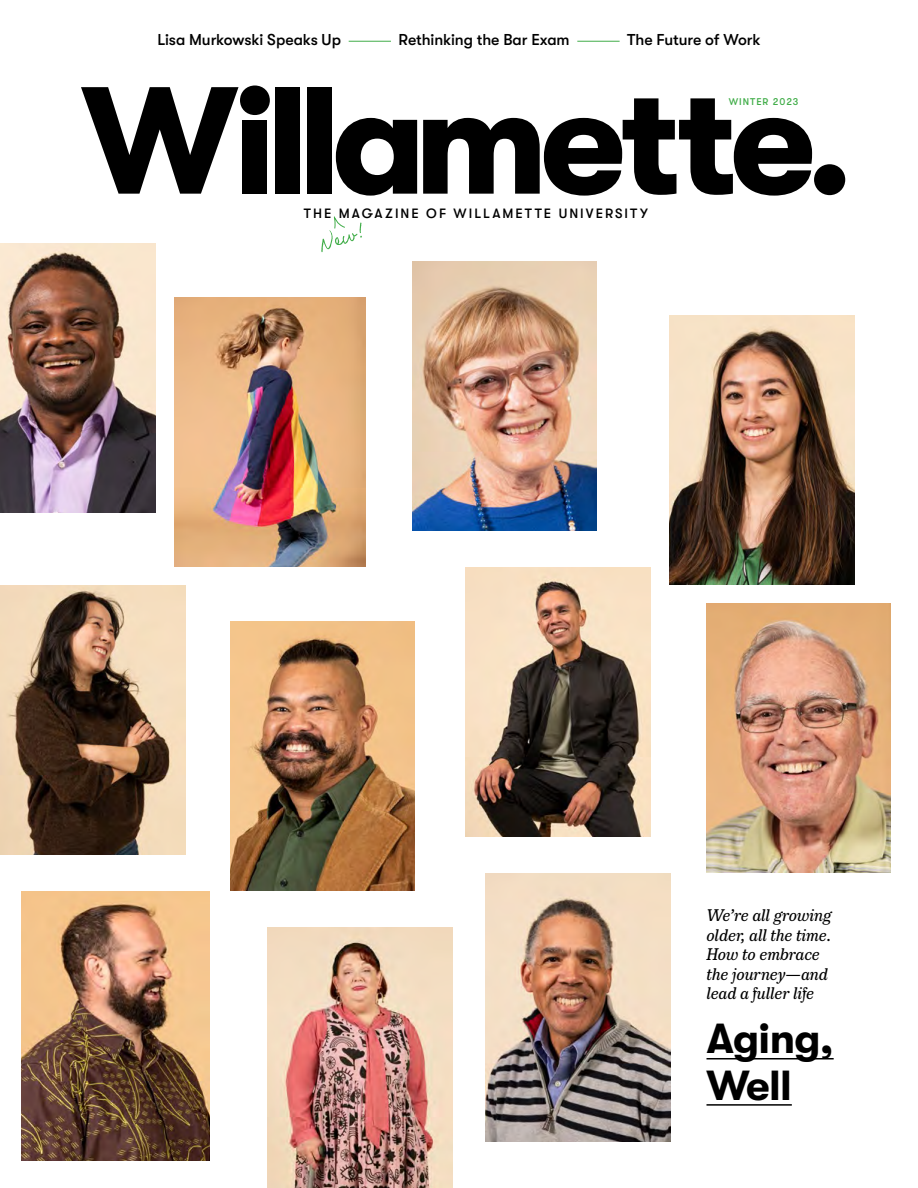
<style>
.page{position:relative;width:918px;height:1188px;background:#fff}
.page>*{position:absolute;margin:0;border:0;box-sizing:border-box;transform-origin:0 0}
.t1{font:700 42px/46.2px "GT Walsheim";letter-spacing:-.015em;color:#000}
.t2{font:16.5px/19.5px "Royal Theatre Serif It";color:#000}
.t3{font:500 15.75px "GT Walsheim";letter-spacing:-.01em;color:#000}
.t4{font:500 13.5px "GT Walsheim";letter-spacing:.15em;color:#000}
.t5{font:500 9.75px "GT Walsheim";letter-spacing:.1em;color:#41ad49}
</style>
<div class="page">
<img style="left:670px;top:315px;width:184px;height:270px">
<img style="left:21px;top:891px;width:189px;height:270px">
<img style="left:466px;top:567px;width:184px;height:270px">
<img style="left:0;top:243px;width:156px;height:270px">
<img style="left:412px;top:261px;width:185px;height:270px">
<img style="left:1px;top:585px;width:184px;height:270px">
<hr style="left:706px;top:1058px;width:128px;height:1px;background:#000">
<hr style="left:706px;top:1104px;width:86px;height:2px;background:#000">
<div style="left:307px;top:87px;width:24px;height:107px;background:#000"></div>
<div style="left:275px;top:87px;width:24px;height:107px;background:#000"></div>
<svg style="left:81px;top:87px;width:158px;height:107px"></svg>
<svg style="left:336px;top:118px;width:81px;height:78px"></svg>
<svg style="left:423px;top:98px;width:389px;height:98px"></svg>
<div style="left:814px;top:164px;width:31px;height:31px;background:#000;border-radius:50%"></div>
<div style="left:243px;top:120px;width:24px;height:74px;background:#000"></div>
<div style="left:240px;top:86px;width:30px;height:29px;background:#000;border-radius:50%"></div>
<img style="left:707px;top:603px;width:184px;height:270px">
<img style="left:174px;top:297px;width:192px;height:270px">
<img style="left:268px;top:927px;width:184px;height:261px">
<hr style="left:349px;top:41px;width:42px;height:1px;background:#41ad49">
<hr style="left:577px;top:41px;width:43px;height:1px;background:#41ad49">
<img style="left:230px;top:621px;width:185px;height:270px">
<svg style="left:321px;top:217px;width:41px;height:35px"></svg>
<img style="left:485px;top:873px;width:185px;height:269px">
<p class="t3" style="left:157px;top:30px;width:185px">Lisa Murkowski Speaks Up</p>
<p class="t3" style="left:399px;top:30px;width:173px">Rethinking the Bar Exam</p>
<p class="t3" style="left:627px;top:30px;width:135px">The Future of Work</p>
<p class="t4" style="left:304px;top:205px;width:345px">THE MAGAZINE OF WILLAMETTE UNIVERSITY</p>
<p class="t5" style="left:729px;top:96px;width:71px">WINTER 2023</p>
<p class="t2" style="left:706px;top:906px;width:126px">We’re all growing older, all the time.<br>How to embrace the journey—and lead a fuller life</p>
<h1 class="t1" style="left:706px;top:1016px;width:129px">Aging,<br>Well</h1>
</div>
